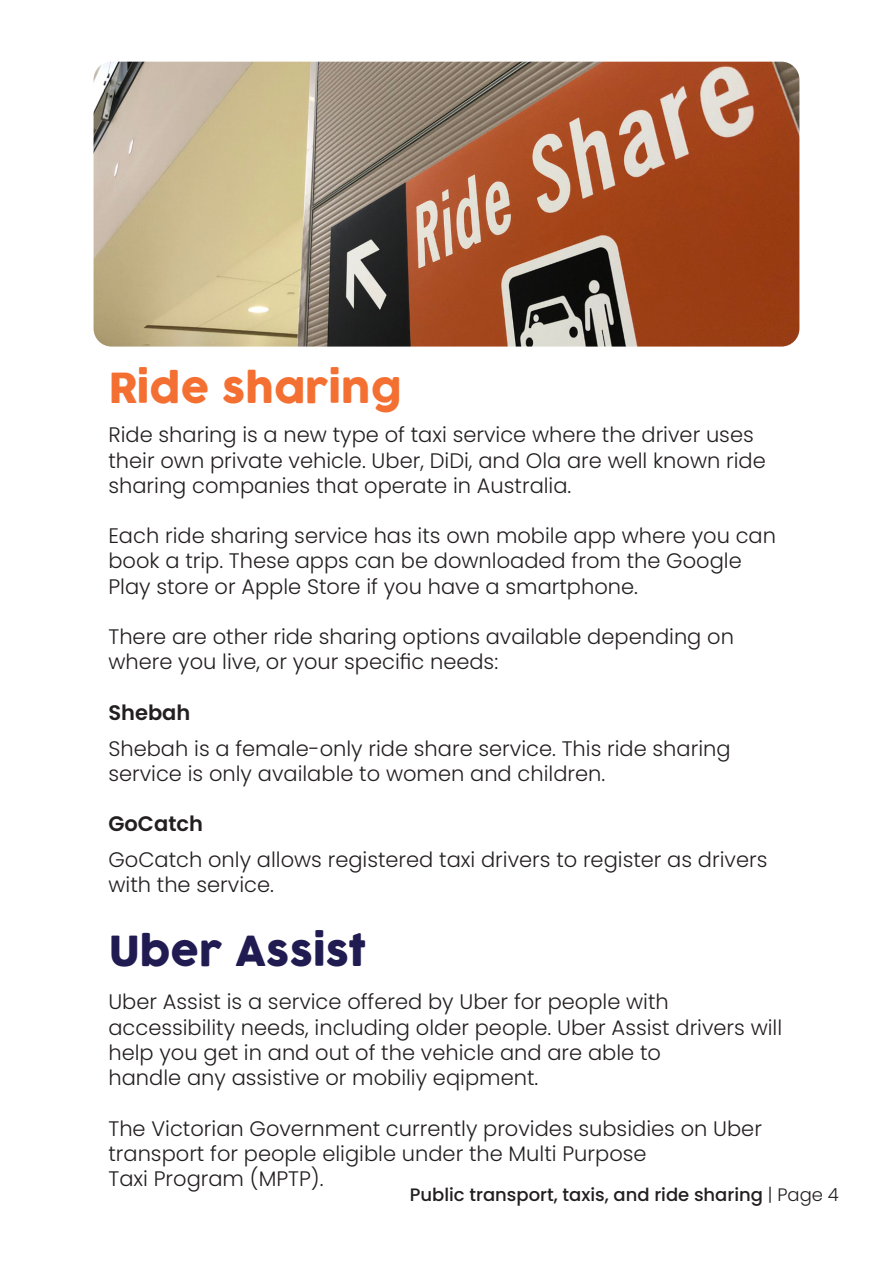
<style>
.page{position:relative;width:893px;height:1263px;background:#fff}
.page>*{position:absolute;margin:0;border:0;box-sizing:border-box;transform-origin:0 0}
.t1{font:40.5px "Cocogoose";color:#f37032}
.t2{font:40.5px "Cocogoose";color:#201c52}
.t3{font:300 21px/25.2px "Poppins";color:#231f20}
.t4{font:600 21px "Poppins";color:#231f20}
.t5{font:500 18px "Poppins";color:#231f20}
.s1{font-weight:300}
</style>
<div class="page">
<img style="left:94px;top:62px;width:705px;height:285px">
<p class="t1" style="left:108px;top:360px;width:295px">Ride sharing</p>
<p class="t3" style="left:108px;top:423px;width:659px">Ride sharing is a new type of taxi service where the driver uses their own private vehicle. Uber, DiDi, and Ola are well known ride sharing companies that operate in Australia.</p>
<p class="t3" style="left:108px;top:523px;width:669px">Each ride sharing service has its own mobile app where you can book a trip. These apps can be downloaded from the Google<br>Play store or Apple Store if you have a smartphone.</p>
<p class="t3" style="left:108px;top:624px;width:627px">There are other ride sharing options available depending on where you live, or your specific needs:</p>
<p class="t4" style="left:108px;top:700px;width:83px">Shebah</p>
<p class="t3" style="left:108px;top:736px;width:624px">Shebah is a female-only ride share service. This ride sharing</p>
<p class="t3" style="left:108px;top:761px;width:498px">service is only available to women and children.</p>
<p class="t4" style="left:108px;top:812px;width:96px">GoCatch</p>
<p class="t3" style="left:108px;top:847px;width:660px">GoCatch only allows registered taxi drivers to register as drivers with the service.</p>
<p class="t2" style="left:108px;top:923px;width:260px">Uber Assist</p>
<p class="t3" style="left:108px;top:990px;width:562px">Uber Assist is a service offered by Uber for people with</p>
<p class="t3" style="left:108px;top:1015px;width:675px">accessibility needs, including older people. Uber Assist drivers will help you get in and out of the vehicle and are able to</p>
<p class="t3" style="left:108px;top:1065px;width:431px">handle any assistive or mobiliy eqipment.</p>
<p class="t3" style="left:108px;top:1116px;width:655px">The Victorian Government currently provides subsidies on Uber transport for people eligible under the Multi Purpose</p>
<p class="t3" style="left:108px;top:1166px;width:217px">Taxi Program (MPTP).</p>
<p class="t5" style="left:410px;top:1185px;width:431px">Public transport, taxis, and ride sharing <span class="s1">| Page 4</span></p>
</div>
